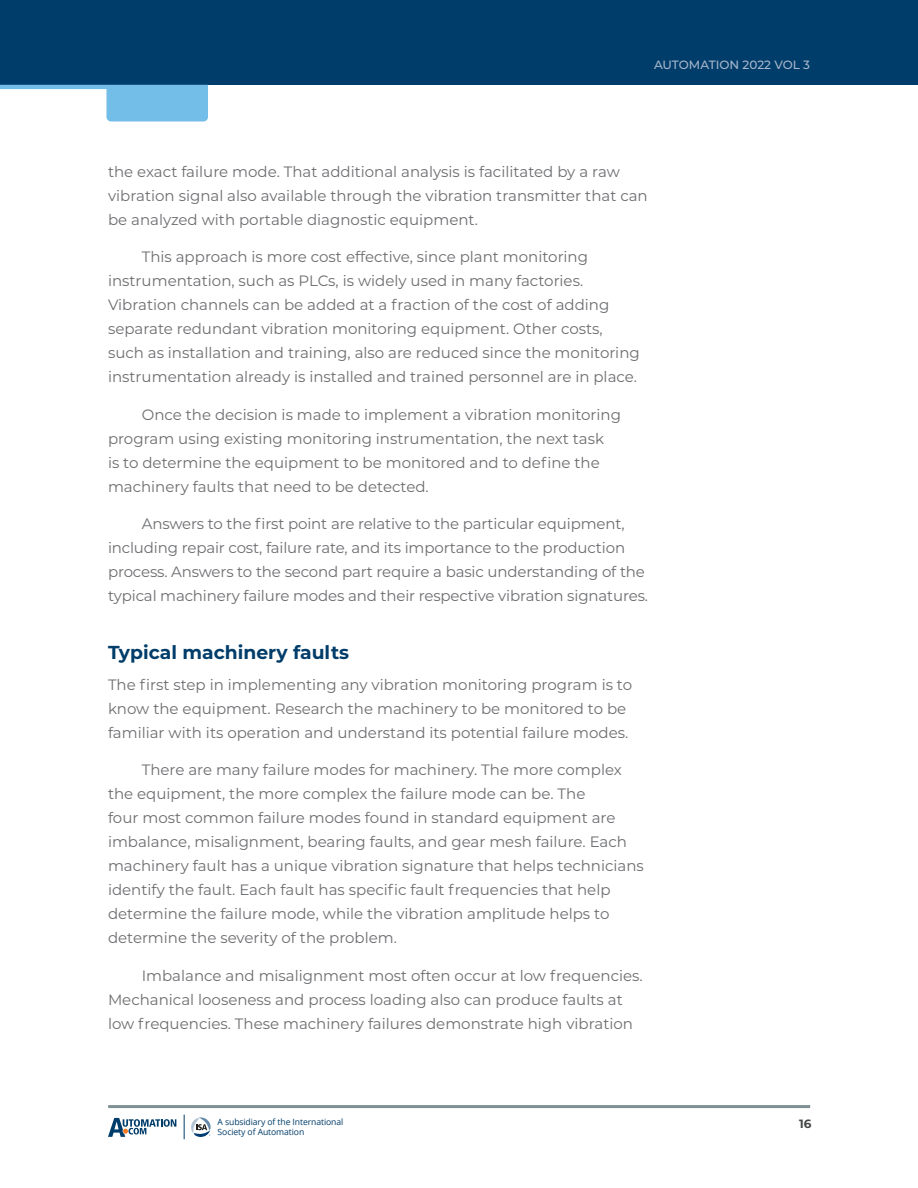
<style>
.page{position:relative;width:918px;height:1188px;background:#fff}
.page>*{position:absolute;margin:0;border:0;box-sizing:border-box;transform-origin:0 0}
.Subhead{font:700 18.75px "Montserrat";color:#003d6a}
.text{font:15px/24px "Montserrat";color:#6c6d70}
.no_indent_text{font:15px/24px "Montserrat";color:#6c6d70}
.t1{font:500 12px "Montserrat";color:#a8b6cd}
.t2{font:700 12px "Montserrat";color:#454647}
.t3{font:8.55px/9.4px "Open Sans";letter-spacing:-.01em;color:#003d6a}
</style>
<div class="page">
<div style="left:0;top:0;width:918px;height:85px;background:#003d6a"></div>
<hr style="left:108px;top:1105px;width:702px;height:3px;background:#7e9091">
<svg style="left:108px;top:1118px;width:68px;height:19px"></svg>
<svg style="left:184px;top:1115px;width:27px;height:24px"></svg>
<svg style="left:0;top:85px;width:208px;height:37px"></svg>
<p class="t1" style="left:654px;top:57px;width:157px">AUTOMATION 2022 VOL 3</p>
<p class="no_indent_text" style="left:108px;top:159px;width:541px">the exact failure mode. That additional analysis is facilitated by a raw vibration signal also available through the vibration transmitter that can be analyzed with portable diagnostic equipment.</p>
<p class="text" style="left:108px;top:244px;width:533px;text-indent:34px">This approach is more cost effective, since plant monitoring instrumentation, such as PLCs, is widely used in many factories.<br>Vibration channels can be added at a fraction of the cost of adding separate redundant vibration monitoring equipment. Other costs, such as installation and training, also are reduced since the monitoring instrumentation already is installed and trained personnel are in place.</p>
<p class="text" style="left:108px;top:402px;width:515px;text-indent:34px">Once the decision is made to implement a vibration monitoring program using existing monitoring instrumentation, the next task<br>is to determine the equipment to be monitored and to define the machinery faults that need to be detected.</p>
<p class="text" style="left:108px;top:511px;width:542px;text-indent:34px">Answers to the first point are relative to the particular equipment, including repair cost, failure rate, and its importance to the production process. Answers to the second part require a basic understanding of the typical machinery failure modes and their respective vibration signatures.</p>
<p class="Subhead" style="left:108px;top:639px;width:243px">Typical machinery faults</p>
<p class="no_indent_text" style="left:108px;top:672px;width:526px">The first step in implementing any vibration monitoring program is to know the equipment. Research the machinery to be monitored to be familiar with its operation and understand its potential failure modes.</p>
<p class="text" style="left:108px;top:757px;width:537px;text-indent:34px">There are many failure modes for machinery. The more complex the equipment, the more complex the failure mode can be. The<br>four most common failure modes found in standard equipment are imbalance, misalignment, bearing faults, and gear mesh failure. Each machinery fault has a unique vibration signature that helps technicians identify the fault. Each fault has specific fault frequencies that help determine the failure mode, while the vibration amplitude helps to determine the severity of the problem.</p>
<p class="text" style="left:108px;top:963px;width:536px;text-indent:34px">Imbalance and misalignment most often occur at low frequencies.<br>Mechanical looseness and process loading also can produce faults at low frequencies. These machinery failures demonstrate high vibration</p>
<p class="t3" style="left:218px;top:1117px;width:127px">A subsidiary of the International<br>Society of Automation</p>
<p class="t2" style="left:799px;top:1116px;width:14px">16</p>
</div>
